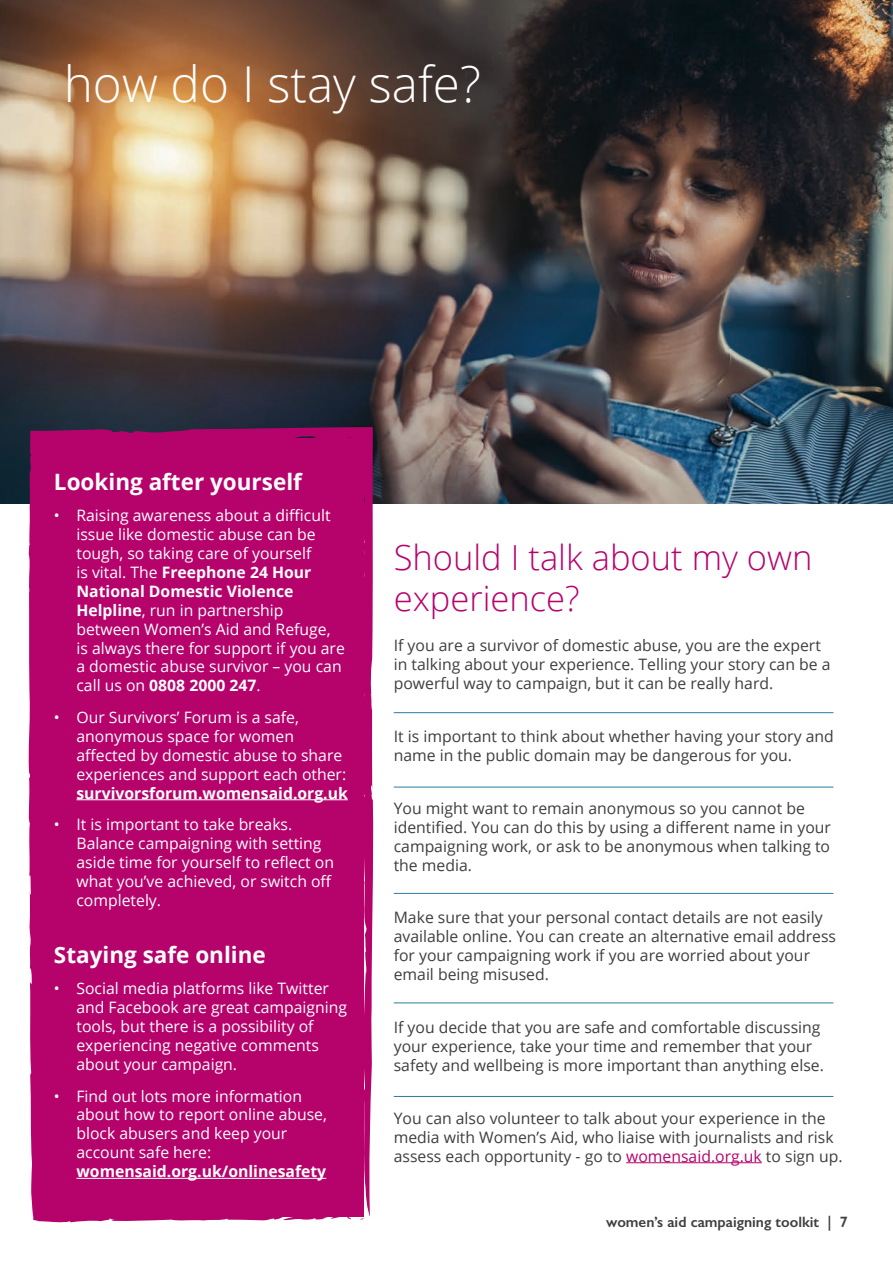
<style>
.page{position:relative;width:893px;height:1263px;background:#fff}
.page>*{position:absolute;margin:0;border:0;box-sizing:border-box;transform-origin:0 0}
.t1{font:300 49.5px "Open Sans";color:#fff}
.t2{font:300 34.5px/41.4px "Open Sans";color:#b6036c}
.t3{font:700 22.5px "Open Sans";color:#fff}
.t4{font:15.75px/18.9px "Open Sans";color:#3e3e3f}
.t5{font:15.75px/18.9px "Open Sans";color:#fff}
.t6{font:700 15.75px "Open Sans";color:#fff}
.t7{font:600 15px "Gill Sans";color:#3e3e3f}
.s1{font-weight:700}
.s2{color:#b6036c}
</style>
<div class="page">
<img style="left:0;top:0;width:893px;height:504px">
<hr style="left:626px;top:1162px;width:136px;height:1px;background:#b6036c">
<hr style="left:394px;top:712px;width:439px;height:1px;background:#297e9e">
<hr style="left:394px;top:787px;width:439px;height:1px;background:#297e9e">
<hr style="left:394px;top:893px;width:439px;height:1px;background:#297e9e">
<hr style="left:394px;top:1002px;width:439px;height:1px;background:#297e9e">
<div style="left:28px;top:427px;width:346px;height:795px;background:#b6036c"></div>
<svg style="left:345px;top:1217px;width:21px;height:3px"></svg>
<svg style="left:187px;top:1209px;width:12px;height:1px"></svg>
<svg style="left:149px;top:1206px;width:9px;height:3px"></svg>
<svg style="left:80px;top:1205px;width:8px;height:2px"></svg>
<hr style="left:76px;top:799px;width:272px;height:1px;background:#fff">
<hr style="left:76px;top:1178px;width:250px;height:1px;background:#fff">
<hr style="left:394px;top:1096px;width:439px;height:1px;background:#297e9e">
<h1 class="t1" style="left:64px;top:50px;width:419px">how do I stay safe?</h1>
<h3 class="t3" style="left:54px;top:465px;width:249px">Looking after yourself</h3>
<p class="t5" style="left:76px;top:506px;width:270px;text-indent:-23px">• Raising awareness about a difficult issue like domestic abuse can be tough, so taking care of yourself<br>is vital. The <span class="s1">Freephone 24 Hour<br>National Domestic Violence<br>Helpline</span>, run in partnership between Women’s Aid and Refuge, is always there for support if you are a domestic abuse survivor – you can call us on <span class="s1">0808 2000 247</span>.</p>
<p class="t5" style="left:76px;top:707px;width:271px;text-indent:-23px">• Our Survivors’ Forum is a safe, anonymous space for women affected by domestic abuse to share experiences and support each other:</p>
<p class="t6" style="left:76px;top:782px;width:273px">survivorsforum.womensaid.org.uk</p>
<p class="t5" style="left:76px;top:815px;width:259px;text-indent:-23px">• It is important to take breaks.<br>Balance campaigning with setting aside time for yourself to reflect on what you’ve achieved, or switch off completely.</p>
<h3 class="t3" style="left:54px;top:938px;width:213px">Staying safe online</h3>
<p class="t5" style="left:76px;top:979px;width:272px;text-indent:-23px">• Social media platforms like Twitter and Facebook are great campaigning tools, but there is a possibility of experiencing negative comments about your campaign.</p>
<p class="t5" style="left:76px;top:1086px;width:252px;text-indent:-23px">• Find out lots more information about how to report online abuse, block abusers and keep your account safe here:</p>
<p class="t6" style="left:76px;top:1160px;width:251px">womensaid.org.uk/onlinesafety</p>
<h2 class="t2" style="left:394px;top:535px;width:420px">Should I talk about my own experience?</h2>
<p class="t4" style="left:394px;top:636px;width:438px">If you are a survivor of domestic abuse, you are the expert in talking about your experience. Telling your story can be a powerful way to campaign, but it can be really hard.</p>
<p class="t4" style="left:394px;top:726px;width:441px">It is important to think about whether having your story and name in the public domain may be dangerous for you.</p>
<p class="t4" style="left:394px;top:798px;width:439px">You might want to remain anonymous so you cannot be identified. You can do this by using a different name in your campaigning work, or ask to be anonymous when talking to the media.</p>
<p class="t4" style="left:394px;top:908px;width:444px">Make sure that your personal contact details are not easily available online. You can create an alternative email address for your campaigning work if you are worried about your email being misused.</p>
<p class="t4" style="left:394px;top:1017px;width:432px">If you decide that you are safe and comfortable discussing your experience, take your time and remember that your safety and wellbeing is more important than anything else.</p>
<p class="t4" style="left:394px;top:1108px;width:450px">You can also volunteer to talk about your experience in the media with Women’s Aid, who liaise with journalists and risk assess each opportunity - go to <span class="s2">womensaid.org.uk</span> to sign up.</p>
<p class="t7" style="left:606px;top:1213px;width:243px">women’s aid campaigning toolkit | 7</p>
</div>
